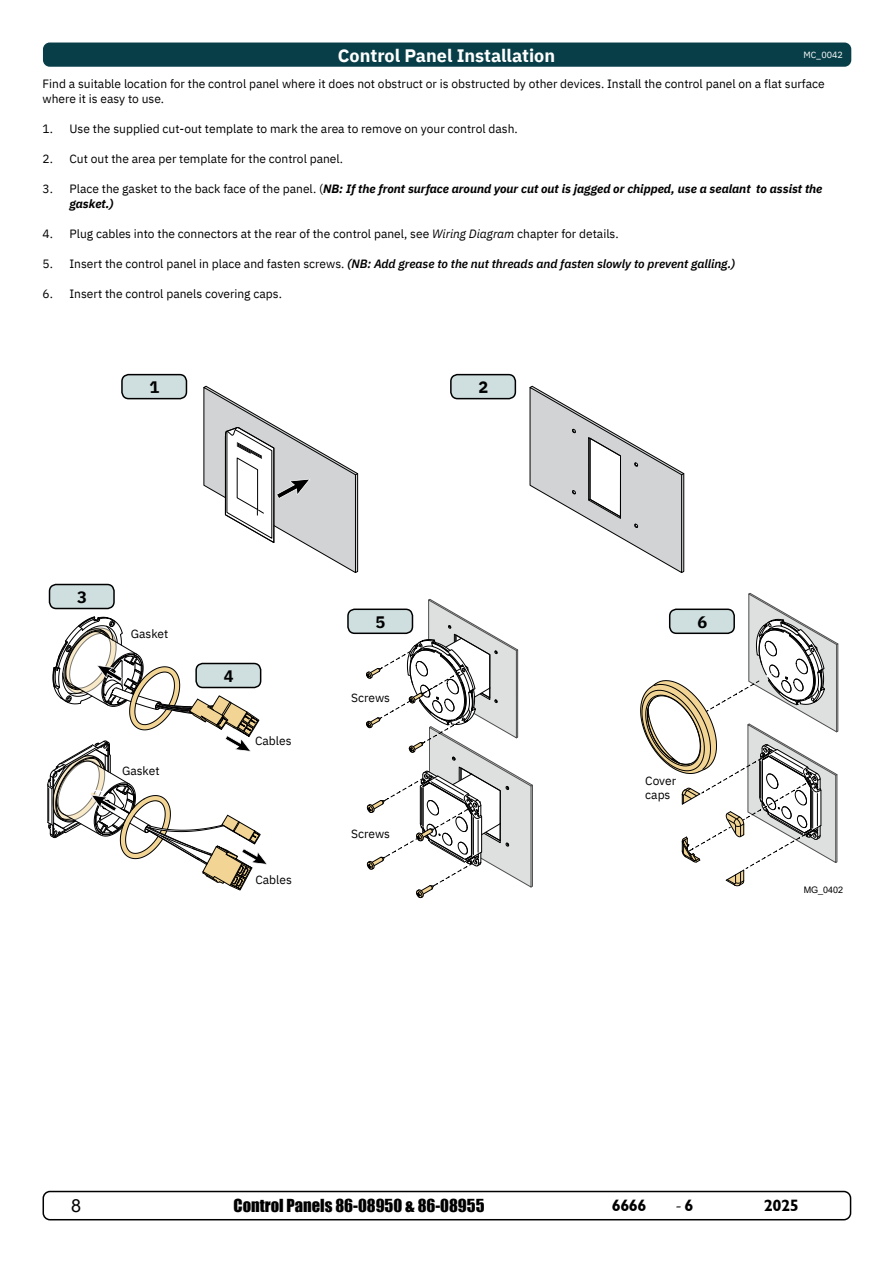
<style>
.page{position:relative;width:893px;height:1263px;background:#fff}
.page>*{position:absolute;margin:0;border:0;box-sizing:border-box;transform-origin:0 0}
.t1{font:700 18px "IBM Plex Sans";color:#fff}
.t2{font:18px "Minion Pro";color:#000}
.t3{font:18px "Arial";color:#000}
.t4{font:16.5px "Impact";color:#000}
.t5{font:16.5px "Garrison Sans BOLD";letter-spacing:-.03em;color:#000}
.t6{font:12px/14.4px "IBM Plex Sans";color:#000}
.t7{font:italic 700 12px/15px "IBM Plex Sans";color:#000}
.t8{font:italic 600 12px "IBM Plex Sans";color:#000}
.t9{font:9px "Arial";color:#000}
.t10{font:9px "IBM Plex Sans";color:#fff}
.s1{font-weight:400;font-style:normal}
.s2{font-style:italic}
.s3{font-family:"Garrison Sans BOLD";font-size:16.5px}
</style>
<div class="page">
<div style="left:43px;top:1191px;width:808px;height:29px;border:2px solid #000;border-radius:7px"></div>
<div style="left:122px;top:375px;width:64px;height:24px;background:#cfdfdf;border-radius:7px"></div>
<div style="left:121px;top:374px;width:66px;height:25px;border:2px solid #000;border-radius:7px"></div>
<div style="left:50px;top:584px;width:64px;height:24px;background:#cfdfdf;border-radius:7px"></div>
<div style="left:49px;top:584px;width:66px;height:25px;border:2px solid #000;border-radius:7px"></div>
<div style="left:348px;top:609px;width:64px;height:24px;background:#cfdfdf;border-radius:7px"></div>
<div style="left:347px;top:608px;width:66px;height:26px;border:2px solid #000;border-radius:7px"></div>
<div style="left:451px;top:375px;width:64px;height:24px;background:#cfdfdf;border-radius:7px"></div>
<div style="left:450px;top:374px;width:66px;height:25px;border:2px solid #000;border-radius:7px"></div>
<svg style="left:203px;top:385px;width:156px;height:188px"></svg>
<svg style="left:529px;top:385px;width:156px;height:188px"></svg>
<div style="left:43px;top:43px;width:808px;height:24px;background:#083e48;border-radius:7px"></div>
<svg style="left:366px;top:599px;width:167px;height:299px"></svg>
<svg style="left:640px;top:593px;width:198px;height:293px"></svg>
<svg style="left:47px;top:616px;width:220px;height:275px"></svg>
<p class="t1" style="left:338px;top:41px;width:219px">Control Panel Installation</p>
<p class="t6" style="left:43px;top:75px;width:784px;line-height:15px">Find a suitable location for the control panel where it does not obstruct or is obstructed by other devices. Install the control panel on a flat surface where it is easy to use.</p>
<p class="t6" style="left:43px;top:120px;width:477px">1. Use the supplied cut-out template to mark the area to remove on your control dash.</p>
<p class="t6" style="left:43px;top:150px;width:302px">2. Cut out the area per template for the control panel.</p>
<p class="t7" style="left:70px;top:180px;width:754px;text-indent:-27px"><span class="s1">3. Place the gasket to the back face of the panel. (</span>NB: If the front surface around your cut out is jagged or chipped, use a sealant to assist the gasket.)</p>
<p class="t6" style="left:43px;top:225px;width:578px">4. Plug cables into the connectors at the rear of the control panel, see <span class="s2">Wiring Diagram</span> chapter for details.</p>
<p class="t8" style="left:43px;top:254px;width:694px"><span class="s1">5. Insert the control panel in place and fasten screws.</span> (NB: Add grease to the nut threads and fasten slowly to prevent galling.)</p>
<p class="t6" style="left:43px;top:285px;width:241px">6. Insert the control panels covering caps.</p>
<p class="t10" style="left:803px;top:48px;width:41px">MC_0042</p>
<p class="t6" style="left:131px;top:626px;width:39px">Gasket</p>
<p class="t6" style="left:122px;top:763px;width:39px">Gasket</p>
<p class="t6" style="left:255px;top:732px;width:38px">Cables</p>
<p class="t6" style="left:255px;top:871px;width:38px">Cables</p>
<p class="t6" style="left:351px;top:690px;width:40px">Screws</p>
<p class="t6" style="left:351px;top:825px;width:40px">Screws</p>
<p class="t6" style="left:645px;top:772px;width:32px">Cover caps</p>
<p class="t9" style="left:804px;top:883px;width:41px">MG_0402</p>
<h1 class="t3" style="left:71px;top:1193px;width:12px">8</h1>
<h2 class="t4" style="left:234px;top:1193px;width:253px">Control Panels 86-08950 &amp; 86-08955</h2>
<h2 class="t5" style="left:612px;top:1196px;width:36px">6666</h2>
<h1 class="t2" style="left:675px;top:1193px;width:20px">-<span class="s3">6</span></h1>
<h2 class="t5" style="left:764px;top:1196px;width:37px">2025</h2>
</div>
